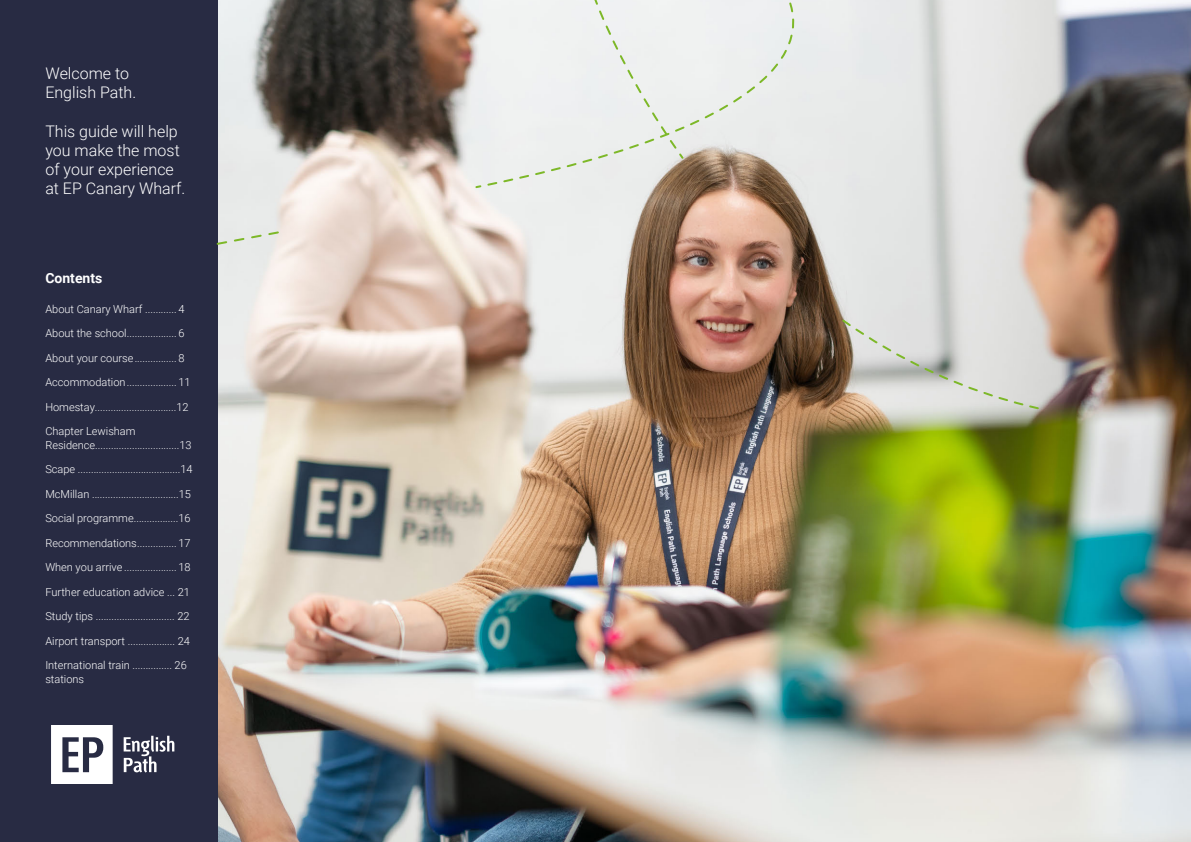
<style>
.page{position:relative;width:1191px;height:842px;background:#fff}
.page>*{position:absolute;margin:0;border:0;box-sizing:border-box;transform-origin:0 0}
.t1{font:300 16px/19.2px "Roboto";color:#fff}
.t2{font:700 14px "Roboto";color:#fff}
.t3{font:300 11px/13.2px "Roboto";color:#fff}
</style>
<div class="page">
<img style="left:218px;top:0;width:973px;height:842px">
<div style="left:0;top:0;width:218px;height:842px;background:#282b43"></div>
<div style="left:771px;top:0;width:97px;height:187px;background:#e9ebeb"></div>
<svg style="left:474px;top:0;width:297px;height:189px"></svg>
<svg style="left:840px;top:318px;width:200px;height:93px;background:#d2d0ca"></svg>
<svg style="left:216px;top:230px;width:64px;height:16px"></svg>
<svg style="left:124px;top:736px;width:50px;height:36px"></svg>
<svg style="left:51px;top:726px;width:62px;height:58px"></svg>
<h1 class="t1" style="left:45px;top:63px;width:92px">Welcome to<br>English Path.</h1>
<h1 class="t1" style="left:45px;top:121px;width:141px">This guide will help you make the most of your experience at EP Canary Wharf.</h1>
<p class="t2" style="left:45px;top:268px;width:58px">Contents</p>
<p class="t3" style="left:45px;top:302px;width:141px">About Canary Wharf ............ 4</p>
<p class="t3" style="left:45px;top:326px;width:141px">About the school...................6</p>
<p class="t3" style="left:45px;top:351px;width:141px">About your course................8</p>
<p class="t3" style="left:45px;top:375px;width:147px">Accommodation................... 11</p>
<p class="t3" style="left:45px;top:400px;width:145px">Homestay...............................12</p>
<p class="t3" style="left:45px;top:424px;width:148px">Chapter Lewisham<br>Residence................................13</p>
<p class="t3" style="left:45px;top:462px;width:149px">Scape .......................................14</p>
<p class="t3" style="left:45px;top:487px;width:147px">McMillan .................................15</p>
<p class="t3" style="left:45px;top:511px;width:147px">Social programme.................16</p>
<p class="t3" style="left:45px;top:536px;width:147px">Recommendations............... 17</p>
<p class="t3" style="left:45px;top:560px;width:147px">When you arrive .................... 18</p>
<p class="t3" style="left:45px;top:585px;width:146px">Further education advice ... 21</p>
<p class="t3" style="left:45px;top:609px;width:146px">Study tips .............................. 22</p>
<p class="t3" style="left:45px;top:634px;width:146px">Airport transport .................. 24</p>
<p class="t3" style="left:45px;top:658px;width:143px">International train ............... 26 stations</p>
</div>
